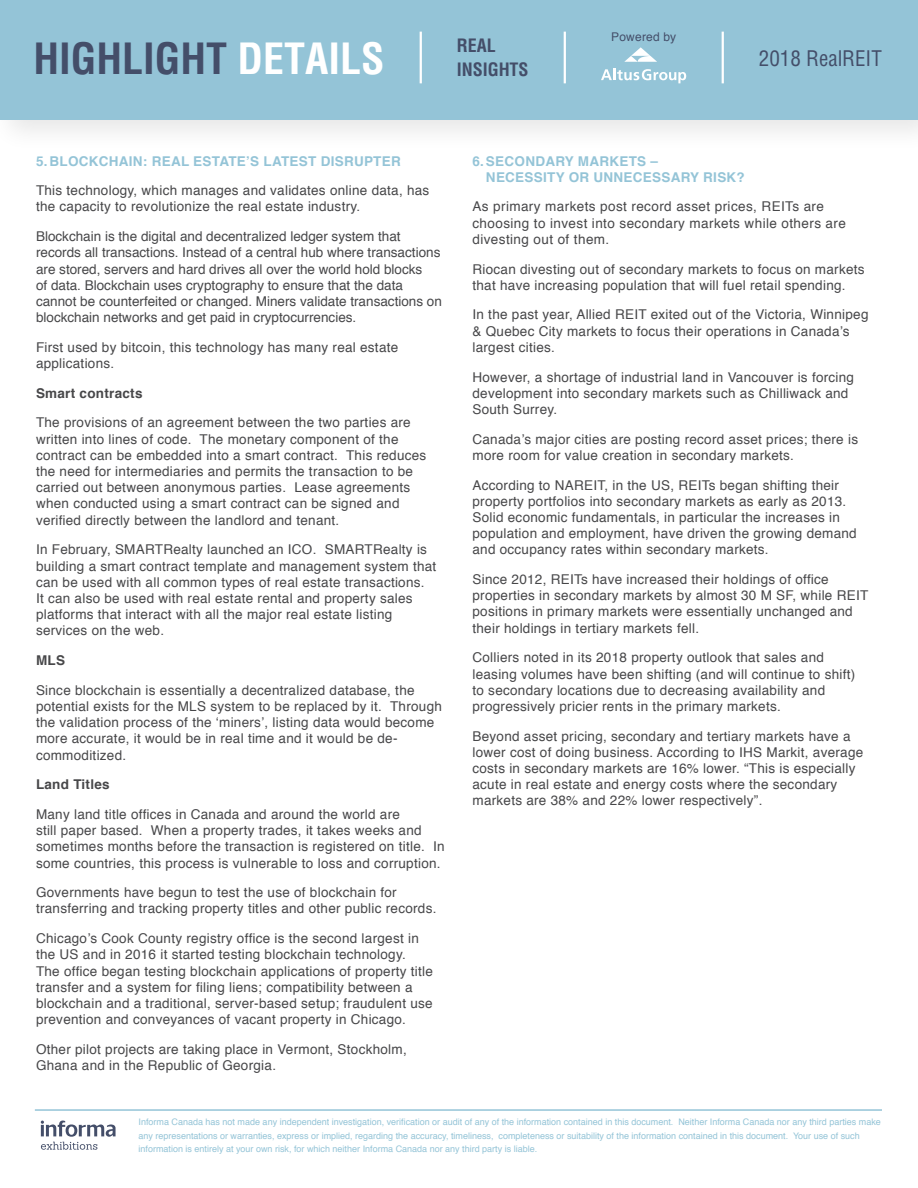
<style>
.page{position:relative;width:918px;height:1188px;background:#fff}
.page>*{position:absolute;margin:0;border:0;box-sizing:border-box;transform-origin:0 0}
.t1{font:700 condensed 42px "Helvetica";color:#444e69}
.t2{font:condensed 21px "Helvetica";color:#444e69}
.t3{font:700 condensed 18px/24px "Helvetica";letter-spacing:-.005em;color:#444e69}
.t4{font:13.5px/16.2px "Helvetica";letter-spacing:.02em;color:#474749}
.t5{font:13.5px/16.2px "Helvetica";color:#474749}
.t6{font:700 13.5px/16.2px "Helvetica";letter-spacing:.02em;color:#94c4d7}
.t7{font:700 13.5px "Helvetica";letter-spacing:.02em;color:#474749}
.t8{font:12px "Helvetica";letter-spacing:.015em;color:#444e69}
.t9{font:9px/13.5px "Helvetica";color:#94c4d7}
.s1{color:#fff}
</style>
<div class="page">
<div style="left:0;top:0;width:918px;height:153px;background:#f8f8f8"></div>
<div style="left:0;top:0;width:918px;height:119px;background:#94c4d7"></div>
<hr style="left:420px;top:32px;width:2px;height:51px;background:#fff">
<hr style="left:564px;top:32px;width:2px;height:51px;background:#fff">
<svg style="left:601px;top:69px;width:85px;height:14px"></svg>
<svg style="left:624px;top:47px;width:33px;height:15px"></svg>
<hr style="left:722px;top:32px;width:2px;height:51px;background:#fff">
<hr style="left:35px;top:1109px;width:847px;height:2px;background:#94c4d7">
<svg style="left:41px;top:1121px;width:75px;height:29px"></svg>
<p class="t8" style="left:611px;top:27px;width:66px">Powered by</p>
<h1 class="t1" style="left:33px;top:33px;width:353px">HIGHLIGHT <span class="s1">DETAILS</span></h1>
<h3 class="t3" style="left:457px;top:34px;width:73px">REAL<br>INSIGHTS</h3>
<h2 class="t2" style="left:759px;top:45px;width:125px">2018 RealREIT</h2>
<p class="t6" style="left:36px;top:153px;width:366px">5. BLOCKCHAIN: REAL ESTATE’S LATEST DISRUPTER</p>
<p class="t4" style="left:36px;top:183px;width:395px">This technology, which manages and validates online data, has the capacity to revolutionize the real estate industry.</p>
<p class="t5" style="left:36px;top:229px;width:407px">Blockchain is the digital and decentralized ledger system that records all transactions. Instead of a central hub where transactions are stored, servers and hard drives all over the world hold blocks<br>of data. Blockchain uses cryptography to ensure that the data cannot be counterfeited or changed. Miners validate transactions on blockchain networks and get paid in cryptocurrencies.</p>
<p class="t4" style="left:36px;top:339px;width:364px">First used by bitcoin, this technology has many real estate applications.</p>
<p class="t7" style="left:36px;top:382px;width:108px">Smart contracts</p>
<p class="t4" style="left:36px;top:415px;width:392px">The provisions of an agreement between the two parties are written into lines of code. The monetary component of the contract can be embedded into a smart contract. This reduces the need for intermediaries and permits the transaction to be carried out between anonymous parties. Lease agreements when conducted using a smart contract can be signed and verified directly between the landlord and tenant.</p>
<p class="t4" style="left:36px;top:542px;width:402px">In February, SMARTRealty launched an ICO. SMARTRealty is building a smart contract template and management system that can be used with all common types of real estate transactions.<br>It can also be used with real estate rental and property sales platforms that interact with all the major real estate listing services on the web.</p>
<p class="t7" style="left:36px;top:649px;width:31px">MLS</p>
<p class="t4" style="left:36px;top:682px;width:407px">Since blockchain is essentially a decentralized database, the potential exists for the MLS system to be replaced by it. Through the validation process of the ‘miners’, listing data would become more accurate, it would be in real time and it would be de&shy;commoditized.</p>
<p class="t7" style="left:36px;top:774px;width:75px">Land Titles</p>
<p class="t4" style="left:36px;top:806px;width:410px">Many land title offices in Canada and around the world are<br>still paper based. When a property trades, it takes weeks and sometimes months before the transaction is registered on title. In some countries, this process is vulnerable to loss and corruption.</p>
<p class="t4" style="left:36px;top:885px;width:402px">Governments have begun to test the use of blockchain for transferring and tracking property titles and other public records.</p>
<p class="t4" style="left:36px;top:931px;width:398px">Chicago’s Cook County registry office is the second largest in the US and in 2016 it started testing blockchain technology.<br>The office began testing blockchain applications of property title transfer and a system for filing liens; compatibility between a blockchain and a traditional, server-based setup; fraudulent use prevention and conveyances of vacant property in Chicago.</p>
<p class="t4" style="left:36px;top:1041px;width:372px">Other pilot projects are taking place in Vermont, Stockholm,<br>Ghana and in the Republic of Georgia.</p>
<p class="t6" style="left:486px;top:153px;width:260px;text-indent:-14px">6.SECONDARY MARKETS –<br>NECESSITY OR UNNECESSARY RISK?</p>
<p class="t4" style="left:472px;top:199px;width:375px">As primary markets post record asset prices, REITs are choosing to invest into secondary markets while others are divesting out of them.</p>
<p class="t4" style="left:472px;top:261px;width:394px">Riocan divesting out of secondary markets to focus on markets that have increasing population that will fuel retail spending.</p>
<p class="t4" style="left:472px;top:307px;width:398px">In the past year, Allied REIT exited out of the Victoria, Winnipeg &amp; Quebec City markets to focus their operations in Canada’s largest cities.</p>
<p class="t4" style="left:472px;top:369px;width:383px">However, a shortage of industrial land in Vancouver is forcing development into secondary markets such as Chilliwack and<br>South Surrey.</p>
<p class="t4" style="left:472px;top:431px;width:387px">Canada’s major cities are posting record asset prices; there is more room for value creation in secondary markets.</p>
<p class="t4" style="left:472px;top:477px;width:386px">According to NAREIT, in the US, REITs began shifting their property portfolios into secondary markets as early as 2013.<br>Solid economic fundamentals, in particular the increases in population and employment, have driven the growing demand and occupancy rates within secondary markets.</p>
<p class="t4" style="left:472px;top:572px;width:397px">Since 2012, REITs have increased their holdings of office properties in secondary markets by almost 30 M SF, while REIT positions in primary markets were essentially unchanged and their holdings in tertiary markets fell.</p>
<p class="t4" style="left:472px;top:650px;width:384px">Colliers noted in its 2018 property outlook that sales and leasing volumes have been shifting (and will continue to shift) to secondary locations due to decreasing availability and progressively pricier rents in the primary markets.</p>
<p class="t4" style="left:472px;top:728px;width:392px">Beyond asset pricing, secondary and tertiary markets have a lower cost of doing business. According to IHS Markit, average costs in secondary markets are 16% lower. “This is especially acute in real estate and energy costs where the secondary markets are 38% and 22% lower respectively”.</p>
<p class="t9" style="left:139px;top:1115px;width:744px">Informa Canada has not made any independent investigation, verification or audit of any of the information contained in this document. Neither Informa Canada nor any third parties make any representations or warranties, express or implied, regarding the accuracy, timeliness, completeness or suitability of the information contained in this document. Your use of such information is entirely at your own risk, for which neither Informa Canada nor any third party is liable.</p>
</div>
